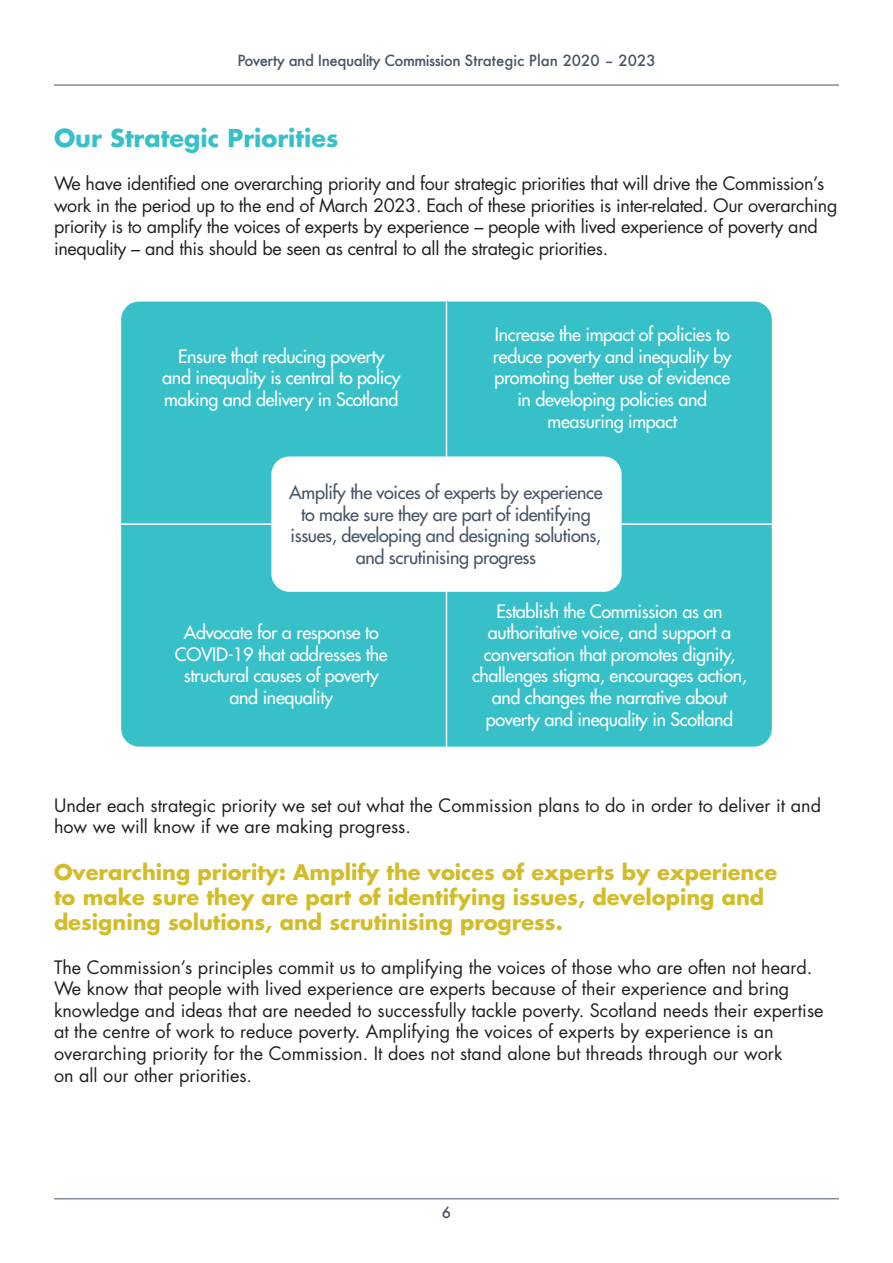
<style>
.page{position:relative;width:893px;height:1263px;background:#fff}
.page>*{position:absolute;margin:0;border:0;box-sizing:border-box;transform-origin:0 0}
.heading{font:700 24px "Futura LT";color:#38c0c9}
.Strategic_priority{font:700 21px/25.2px "Futura LT";color:#d3bc29}
.t1{font:18px/21.6px "Futura LT";color:#231f20}
.t2{font:500 18px/21.6px "Futura Std";letter-spacing:-.02em;color:#fff;text-align:center}
.t3{font:18px/21.6px "Futura LT";letter-spacing:-.02em;color:#231f20}
.t4{font:500 18px/21.6px "Futura Std";letter-spacing:-.02em;color:#485667;text-align:center}
.t5{font:500 15px "Futura";letter-spacing:-.03em;color:#485667}
</style>
<div class="page">
<hr style="left:54px;top:85px;width:785px;height:1px;background:#485667">
<hr style="left:54px;top:1198px;width:785px;height:1px;background:#485667">
<div style="left:121px;top:302px;width:651px;height:445px;background:#38c0c9;border-radius:18px"></div>
<hr style="left:446px;top:302px;width:1px;height:445px;background:#fff">
<hr style="left:121px;top:523px;width:651px;height:2px;background:#fff">
<div style="left:271px;top:456px;width:351px;height:136px;background:#fff;border-radius:18px"></div>
<p class="t5" style="left:237px;top:50px;width:420px">Poverty and Inequality Commission Strategic Plan 2020 – 2023</p>
<p class="heading" style="left:54px;top:122px;width:286px">Our Strategic Priorities</p>
<p class="t3" style="left:54px;top:173px;width:785px">We have identified one overarching priority and four strategic priorities that will drive the Commission’s work in the period up to the end of March 2023. Each of these priorities is inter-related. Our overarching priority is to amplify the voices of experts by experience – people with lived experience of poverty and inequality – and this should be seen as central to all the strategic priorities.</p>
<p class="t2" style="left:162px;top:345px;width:240px">Ensure that reducing poverty and inequality is central to policy making and delivery in Scotland</p>
<p class="t2" style="left:493px;top:324px;width:240px">Increase the impact of policies to reduce poverty and inequality by promoting better use of evidence in developing policies and measuring impact</p>
<p class="t4" style="left:289px;top:482px;width:315px">Amplify the voices of experts by experience to make sure they are part of identifying issues, developing and designing solutions, and scrutinising progress</p>
<p class="t2" style="left:175px;top:622px;width:214px">Advocate for a response to<br>COVID-19 that addresses the structural causes of poverty and inequality</p>
<p class="t2" style="left:472px;top:600px;width:276px">Establish the Commission as an authoritative voice, and support a conversation that promotes dignity, challenges stigma, encourages action, and changes the narrative about poverty and inequality in Scotland</p>
<p class="t1" style="left:54px;top:794px;width:769px">Under each strategic priority we set out what the Commission plans to do in order to deliver it and how we will know if we are making progress.</p>
<p class="Strategic_priority" style="left:54px;top:859px;width:725px">Overarching priority: Amplify the voices of experts by experience to make sure they are part of identifying issues, developing and designing solutions, and scrutinising progress.</p>
<p class="t1" style="left:54px;top:956px;width:771px">The Commission’s principles commit us to amplifying the voices of those who are often not heard.<br>We know that people with lived experience are experts because of their experience and bring knowledge and ideas that are needed to successfully tackle poverty. Scotland needs their expertise at the centre of work to reduce poverty. Amplifying the voices of experts by experience is an overarching priority for the Commission. It does not stand alone but threads through our work<br>on all our other priorities.</p>
<p class="t5" style="left:442px;top:1202px;width:11px">6</p>
</div>
